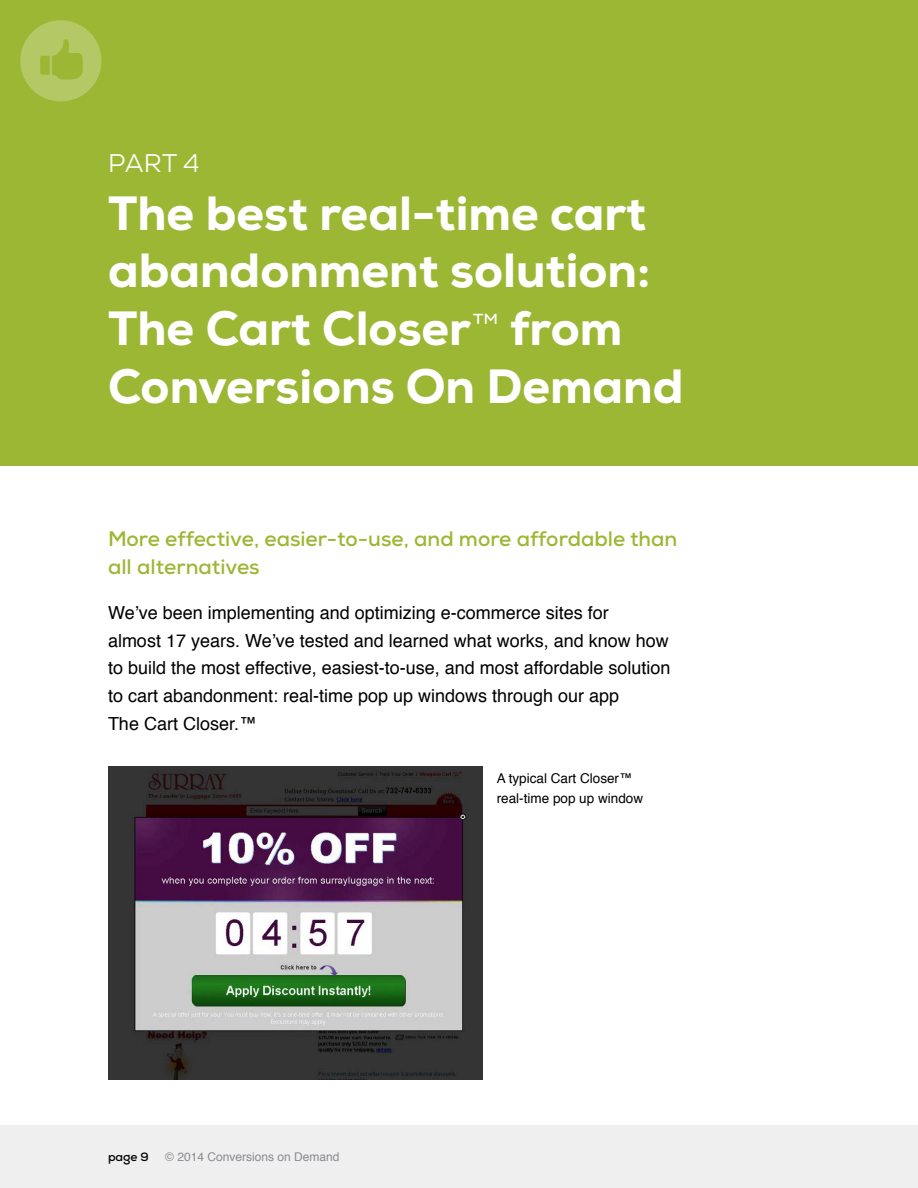
<style>
.page{position:relative;width:918px;height:1188px;background:#fff}
.page>*{position:absolute;margin:0;border:0;box-sizing:border-box;transform-origin:0 0}
.t1{font:800 48px/57.6px "Nexa";letter-spacing:-.005em;color:#fff}
.t2{font:25.5px "Nexa";color:#fff}
.t3{font:700 21px/27.6px "Nexa";color:#9cb734}
.t4{font:18px/27.6px "Helvetica";color:#000}
.t5{font:13.5px/19.2px "Helvetica";color:#000}
.t6{font:12px "Helvetica";color:#939598}
.t7{font:700 12px "Nexa";color:#000}
.s1{font-weight:400;font-size:36px}
</style>
<div class="page">
<div style="left:0;top:1125px;width:918px;height:63px;background:#efeff0"></div>
<div style="left:0;top:0;width:918px;height:465px;background:#9cb734"></div>
<img style="left:108px;top:766px;width:375px;height:314px">
<div style="left:20px;top:20px;width:81px;height:81px;background:#b4c866;border-radius:50%"></div>
<svg style="left:40px;top:39px;width:43px;height:40px"></svg>
<h2 class="t2" style="left:108px;top:147px;width:93px">part 4</h2>
<h1 class="t1" style="left:108px;top:185px;width:577px">The best real-time cart abandonment solution:<br>The Cart Closer<span class="s1">™</span> from<br>Conversions On Demand</h1>
<p class="t3" style="left:108px;top:525px;width:571px">More effective, easier-to-use, and more affordable than all alternatives</p>
<p class="t4" style="left:108px;top:600px;width:564px">We’ve been implementing and optimizing e-commerce sites for<br>almost 17 years. We’ve tested and learned what works, and know how to build the most effective, easiest-to-use, and most affordable solution to cart abandonment: real-time pop up windows through our app<br>The Cart Closer.™</p>
<p class="t7" style="left:108px;top:1150px;width:42px">page 9</p>
<p class="t6" style="left:165px;top:1148px;width:176px">© 2014 Conversions on Demand</p>
<p class="t5" style="left:497px;top:769px;width:148px">A typical Cart Closer™ real-time pop up window</p>
</div>
